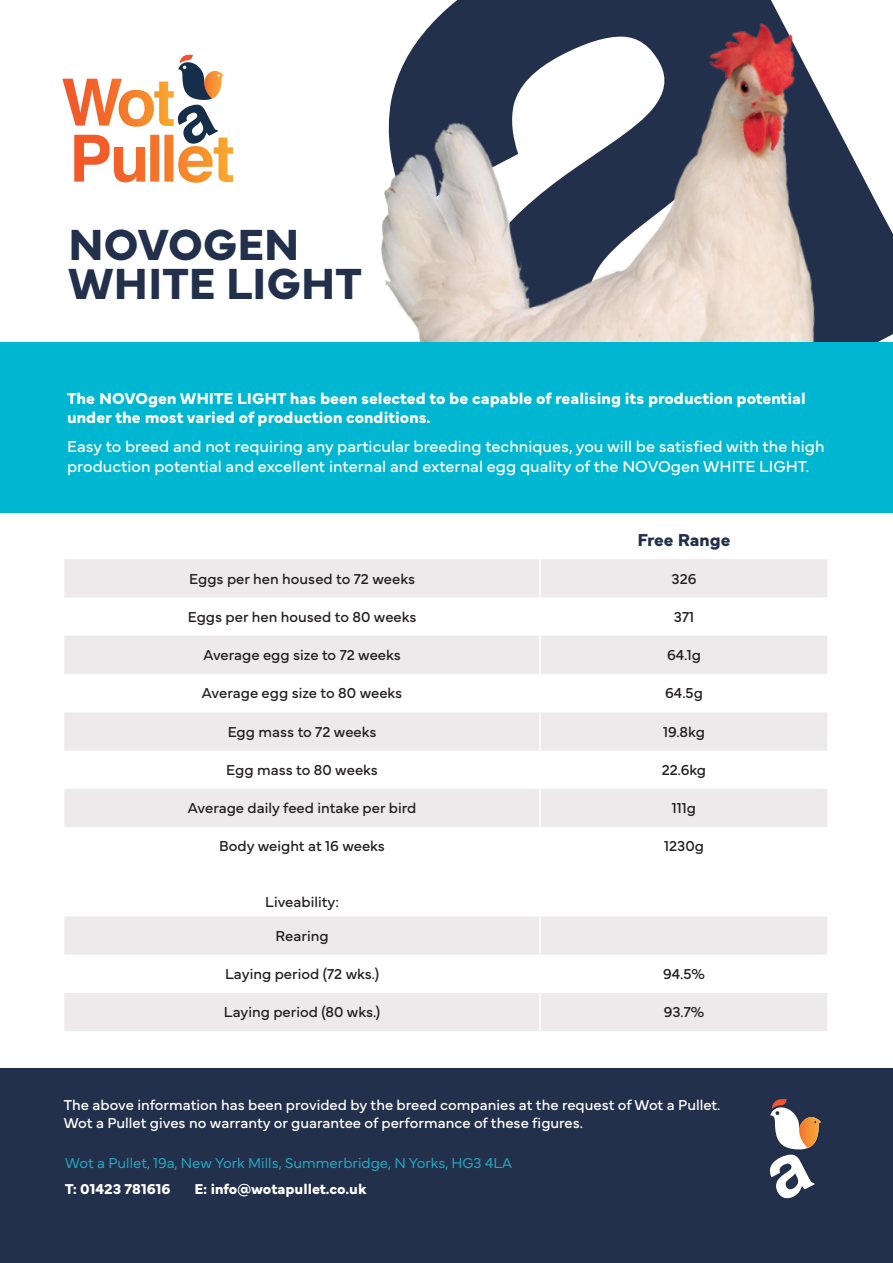
<style>
.page{position:relative;width:893px;height:1263px;background:#fff}
.page>*{position:absolute;margin:0;border:0;box-sizing:border-box;transform-origin:0 0}
.t1{font:700 45.45px/38.5px "Mundial";color:#23304b}
.t2{font:700 18px "Mundial";color:#23304b}
.t3{font:16.5px/19.8px "Mundial";color:#fff}
.t4{font:700 16.5px/19.8px "Mundial";color:#fff}
.t5{font:15px "Mundial";color:#231f20}
.t6{font:15px/18px "Mundial";color:#fff}
.t7{font:300 14.85px "Mundial";color:#24abc4}
.t8{font:700 14.85px "Mundial";color:#fff}
</style>
<div class="page">
<svg style="left:437px;top:0;width:456px;height:342px;fill:#23304b"></svg>
<img style="left:381px;top:18px;width:475px;height:324px">
<div style="left:0;top:342px;width:893px;height:170px;background:#00b6d0"></div>
<div style="left:64px;top:559px;width:763px;height:38px;background:#edeaeb"></div>
<svg style="left:64px;top:636px;width:763px;height:395px"></svg>
<hr style="left:539px;top:559px;width:2px;height:38px;background:#fff">
<hr style="left:539px;top:674px;width:2px;height:38px;background:#fff">
<hr style="left:539px;top:750px;width:2px;height:39px;background:#fff">
<hr style="left:539px;top:827px;width:2px;height:38px;background:#fff">
<hr style="left:539px;top:636px;width:2px;height:38px;background:#fff">
<hr style="left:539px;top:712px;width:2px;height:38px;background:#fff">
<hr style="left:539px;top:789px;width:2px;height:38px;background:#fff">
<hr style="left:539px;top:865px;width:2px;height:51px;background:#fff">
<hr style="left:539px;top:955px;width:2px;height:38px;background:#fff">
<hr style="left:539px;top:916px;width:2px;height:39px;background:#fff">
<hr style="left:539px;top:993px;width:2px;height:38px;background:#fff">
<div style="left:0;top:1068px;width:893px;height:195px;background:#23304b"></div>
<svg style="left:62px;top:55px;width:171px;height:128px"></svg>
<svg style="left:769px;top:1155px;width:46px;height:44px"></svg>
<svg style="left:770px;top:1099px;width:51px;height:50px"></svg>
<p class="t1" style="left:68px;top:221px;width:295px">NOVOGEN<br>WHITE LIGHT</p>
<p class="t4" style="left:67px;top:387px;width:740px">The NOVOgen WHITE LIGHT has been selected to be capable of realising its production potential under the most varied of production conditions.</p>
<p class="t3" style="left:67px;top:435px;width:759px">Easy to breed and not requiring any particular breeding techniques, you will be satisfied with the high production potential and excellent internal and external egg quality of the NOVOgen WHITE LIGHT.</p>
<p class="t2" style="left:637px;top:526px;width:94px">Free Range</p>
<p class="t5" style="left:189px;top:567px;width:227px">Eggs per hen housed to 72 weeks</p>
<p class="t5" style="left:672px;top:567px;width:26px">326</p>
<p class="t5" style="left:188px;top:605px;width:230px">Eggs per hen housed to 80 weeks</p>
<p class="t5" style="left:674px;top:605px;width:22px">371</p>
<p class="t5" style="left:203px;top:643px;width:199px">Average egg size to 72 weeks</p>
<p class="t5" style="left:667px;top:643px;width:35px">64.1g</p>
<p class="t5" style="left:202px;top:681px;width:202px">Average egg size to 80 weeks</p>
<p class="t5" style="left:665px;top:681px;width:39px">64.5g</p>
<p class="t5" style="left:228px;top:720px;width:150px">Egg mass to 72 weeks</p>
<p class="t5" style="left:663px;top:720px;width:43px">19.8kg</p>
<p class="t5" style="left:226px;top:758px;width:153px">Egg mass to 80 weeks</p>
<p class="t5" style="left:662px;top:758px;width:46px">22.6kg</p>
<p class="t5" style="left:188px;top:796px;width:230px">Average daily feed intake per bird</p>
<p class="t5" style="left:672px;top:796px;width:26px">111g</p>
<p class="t5" style="left:219px;top:834px;width:167px">Body weight at 16 weeks</p>
<p class="t5" style="left:664px;top:834px;width:41px">1230g</p>
<p class="t5" style="left:265px;top:890px;width:75px">Liveability:</p>
<p class="t5" style="left:276px;top:924px;width:55px">Rearing</p>
<p class="t5" style="left:225px;top:962px;width:155px">Laying period (72 wks.)</p>
<p class="t5" style="left:663px;top:962px;width:43px">94.5%</p>
<p class="t5" style="left:224px;top:1000px;width:158px">Laying period (80 wks.)</p>
<p class="t5" style="left:664px;top:1000px;width:42px">93.7%</p>
<p class="t6" style="left:64px;top:1094px;width:658px">The above information has been provided by the breed companies at the request of Wot a Pullet.<br>Wot a Pullet gives no warranty or guarantee of performance of these figures.</p>
<p class="t7" style="left:65px;top:1151px;width:448px">Wot a Pullet, 19a, New York Mills, Summerbridge, N Yorks, HG3 4LA</p>
<p class="t8" style="left:65px;top:1177px;width:107px">T: 01423 781616</p>
<p class="t8" style="left:194px;top:1177px;width:174px">E: info@wotapullet.co.uk</p>
</div>
